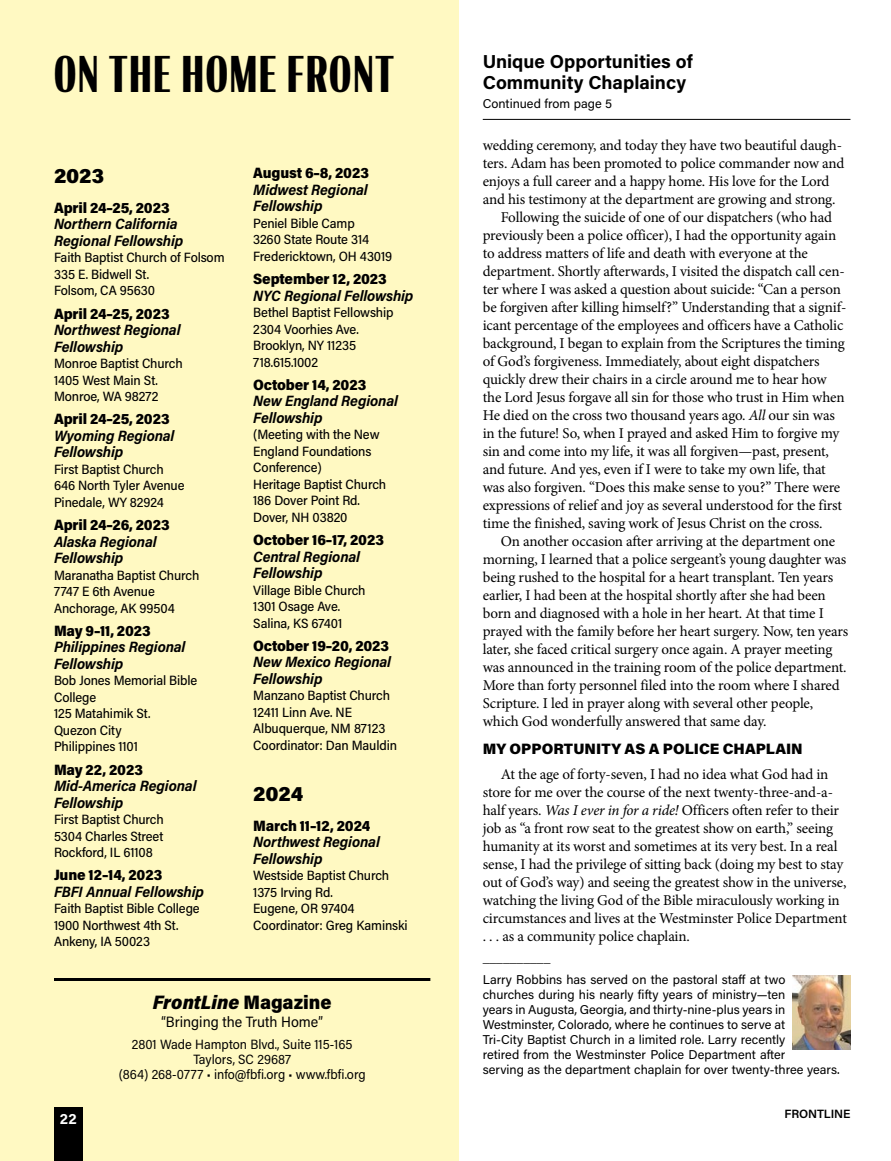
<style>
.page{position:relative;width:891px;height:1161px;background:#fff}
.page>*{position:absolute;margin:0;border:0;box-sizing:border-box;transform-origin:0 0}
.t1{font:700 48.9px "Condor Comp";letter-spacing:.04em;color:#000}
.t2{font:900 21px "Acumin Pro";color:#000}
.t3{font:italic 900 19.5px "Acumin Pro Semi Cond";color:#000}
.t4{font:700 18.75px/21px "Acumin Pro";color:#000}
.t5{font:15px/18px "Minion Pro";letter-spacing:-.01em;color:#000}
.t6{font:italic 700 15px/16.5px "Acumin Pro Semi Cond";letter-spacing:-.01em;color:#000}
.t7{font:900 15px "Acumin Pro Semi Cond";letter-spacing:-.005em;color:#000}
.t8{font:900 15px "Acumin Pro";color:#000}
.t9{font:15px "Acumin Pro Semi Cond";color:#000}
.t10{font:700 15px "Acumin Pro";color:#fff}
.t11{font:500 13.5px/16.5px "Acumin Pro Semi Cond";letter-spacing:-.01em;color:#000}
.t12{font:13.5px/15px "Acumin Pro Semi Cond";color:#000;text-align:center}
.t13{font:12.75px/15px "Acumin Pro";color:#000}
.t14{font:600 12px "Acumin Pro";letter-spacing:-.005em;color:#000}
.s1{font-style:normal}
.s2{font-style:italic}
</style>
<div class="page">
<div style="left:0;top:0;width:459px;height:1161px;background:#fff9c2"></div>
<div style="left:54px;top:1107px;width:29px;height:54px;background:#000"></div>
<hr style="left:54px;top:978px;width:376px;height:3px;background:#000">
<hr style="left:483px;top:119px;width:367px;height:1px;background:#000">
<img style="left:792px;top:975px;width:58px;height:74px">
<h1 class="t1" style="left:54px;top:44px;width:341px">ON THE HOME FRONT</h1>
<h2 class="t2" style="left:54px;top:161px;width:52px">2023</h2>
<p class="t7" style="left:54px;top:197px;width:117px">April 24–25, 2023</p>
<p class="t6" style="left:54px;top:215px;width:131px">Northern California<br>Regional Fellowship</p>
<p class="t11" style="left:54px;top:249px;width:172px">Faith Baptist Church of Folsom<br>335 E. Bidwell St.<br>Folsom, CA 95630</p>
<p class="t7" style="left:54px;top:303px;width:117px">April 24–25, 2023</p>
<p class="t6" style="left:54px;top:321px;width:128px">Northwest Regional<br>Fellowship</p>
<p class="t11" style="left:54px;top:355px;width:130px">Monroe Baptist Church<br>1405 West Main St.<br>Monroe, WA 98272</p>
<p class="t7" style="left:54px;top:409px;width:117px">April 24–25, 2023</p>
<p class="t6" style="left:54px;top:427px;width:122px">Wyoming Regional<br>Fellowship</p>
<p class="t11" style="left:54px;top:460px;width:132px">First Baptist Church<br>646 North Tyler Avenue<br>Pinedale, WY 82924</p>
<p class="t7" style="left:54px;top:514px;width:117px">April 24–26, 2023</p>
<p class="t6" style="left:54px;top:532px;width:104px">Alaska Regional<br>Fellowship</p>
<p class="t11" style="left:54px;top:566px;width:147px">Maranatha Baptist Church<br>7747 E 6th Avenue<br>Anchorage, AK 99504</p>
<p class="t7" style="left:54px;top:620px;width:98px">May 9–11, 2023</p>
<p class="t6" style="left:54px;top:638px;width:133px">Philippines Regional<br>Fellowship</p>
<p class="t11" style="left:54px;top:672px;width:145px">Bob Jones Memorial Bible<br>College<br>125 Matahimik St.<br>Quezon City<br>Philippines 1101</p>
<p class="t7" style="left:54px;top:759px;width:90px">May 22, 2023</p>
<p class="t6" style="left:54px;top:777px;width:144px">Mid-America Regional<br>Fellowship</p>
<p class="t11" style="left:54px;top:811px;width:111px;text-align:justify">First Baptist Church 5304 Charles Street Rockford, IL 61108</p>
<p class="t7" style="left:54px;top:865px;width:110px">June 12–14, 2023</p>
<p class="t6" style="left:54px;top:883px;width:152px">FBFI Annual Fellowship</p>
<p class="t11" style="left:54px;top:900px;width:147px">Faith Baptist Bible College<br>1900 Northwest 4th St.<br>Ankeny, IA 50023</p>
<p class="t7" style="left:253px;top:163px;width:117px">August 6–8, 2023</p>
<p class="t6" style="left:253px;top:181px;width:116px">Midwest Regional<br>Fellowship</p>
<p class="t11" style="left:253px;top:214px;width:141px">Peniel Bible Camp<br>3260 State Route 314<br>Fredericktown, OH 43019</p>
<p class="t7" style="left:253px;top:268px;width:135px">September 12, 2023</p>
<p class="t6" style="left:253px;top:286px;width:162px">NYC Regional Fellowship</p>
<p class="t11" style="left:253px;top:304px;width:142px">Bethel Baptist Fellowship<br>2304 Voorhies Ave.<br>Brooklyn, NY 11235<br>718.615.1002</p>
<p class="t7" style="left:253px;top:374px;width:114px">October 14, 2023</p>
<p class="t6" style="left:253px;top:392px;width:146px">New England Regional<br>Fellowship</p>
<p class="t11" style="left:253px;top:426px;width:135px">(Meeting with the New<br>England Foundations<br>Conference)<br>Heritage Baptist Church<br>186 Dover Point Rd.<br>Dover, NH 03820</p>
<p class="t7" style="left:253px;top:529px;width:132px">October 16–17, 2023</p>
<p class="t6" style="left:253px;top:547px;width:108px">Central Regional<br>Fellowship</p>
<p class="t11" style="left:253px;top:581px;width:114px">Village Bible Church<br>1301 Osage Ave.<br>Salina, KS 67401</p>
<p class="t7" style="left:253px;top:635px;width:137px">October 19–20, 2023</p>
<p class="t6" style="left:253px;top:653px;width:139px">New Mexico Regional<br>Fellowship</p>
<p class="t11" style="left:253px;top:687px;width:145px">Manzano Baptist Church<br>12411 Linn Ave. NE<br>Albuquerque, NM 87123<br>Coordinator: Dan Mauldin</p>
<h2 class="t2" style="left:253px;top:779px;width:52px">2024</h2>
<p class="t7" style="left:253px;top:815px;width:119px">March 11–12, 2024</p>
<p class="t6" style="left:253px;top:833px;width:128px">Northwest Regional<br>Fellowship</p>
<p class="t11" style="left:253px;top:867px;width:156px">Westside Baptist Church<br>1375 Irving Rd.<br>Eugene, OR 97404<br>Coordinator: Greg Kaminski</p>
<h3 class="t3" style="left:153px;top:988px;width:180px">FrontLine <span class="s1">Magazine</span></h3>
<p class="t9" style="left:162px;top:1012px;width:163px">“Bringing the Truth Home”</p>
<p class="t12" style="left:119px;top:1036px;width:248px">2801 Wade Hampton Blvd., Suite 115-165<br>Taylors, SC 29687<br>(864) 268-0777 • info@fbfi.org • www.fbfi.org</p>
<p class="t4" style="left:483px;top:50px;width:212px">Unique Opportunities of<br>Community Chaplaincy</p>
<p class="t13" style="left:483px;top:95px;width:131px">Continued from page 5</p>
<p class="t5" style="left:483px;top:136px;width:361px">wedding ceremony, and today they have two beautiful daugh-</p>
<p class="t5" style="left:483px;top:154px;width:363px">ters. Adam has been promoted to police commander now and</p>
<p class="t5" style="left:483px;top:172px;width:348px">enjoys a full career and a happy home. His love for the Lord</p>
<p class="t5" style="left:483px;top:190px;width:354px">and his testimony at the department are growing and strong.</p>
<p class="t5" style="left:501px;top:208px;width:333px">Following the suicide of one of our dispatchers (who had</p>
<p class="t5" style="left:483px;top:226px;width:355px">previously been a police officer), I had the opportunity again</p>
<p class="t5" style="left:483px;top:244px;width:327px">to address matters of life and death with everyone at the</p>
<p class="t5" style="left:483px;top:262px;width:364px">department. Shortly afterwards, I visited the dispatch call cen-</p>
<p class="t5" style="left:483px;top:280px;width:360px">ter where I was asked a question about suicide: “Can a person</p>
<p class="t5" style="left:483px;top:298px;width:365px">be forgiven after killing himself?” Understanding that a signif-</p>
<p class="t5" style="left:483px;top:316px;width:362px">icant percentage of the employees and officers have a Catholic</p>
<p class="t5" style="left:483px;top:334px;width:363px">background, I began to explain from the Scriptures the timing</p>
<p class="t5" style="left:483px;top:352px;width:338px">of God’s forgiveness. Immediately, about eight dispatchers</p>
<p class="t5" style="left:483px;top:370px;width:346px">quickly drew their chairs in a circle around me to hear how</p>
<p class="t5" style="left:483px;top:388px;width:363px">the Lord Jesus forgave all sin for those who trust in Him when</p>
<p class="t5" style="left:483px;top:406px;width:354px">He died on the cross two thousand years ago. <span class="s2">All</span> our sin was</p>
<p class="t5" style="left:483px;top:424px;width:358px">in the future! So, when I prayed and asked Him to forgive my</p>
<p class="t5" style="left:483px;top:442px;width:348px">sin and come into my life, it was all forgiven—past, present,</p>
<p class="t5" style="left:483px;top:460px;width:344px">and future. And yes, even if I were to take my own life, that</p>
<p class="t5" style="left:483px;top:478px;width:359px">was also forgiven. “Does this make sense to you?” There were</p>
<p class="t5" style="left:483px;top:496px;width:361px">expressions of relief and joy as several understood for the first</p>
<p class="t5" style="left:483px;top:514px;width:341px">time the finished, saving work of Jesus Christ on the cross.</p>
<p class="t5" style="left:501px;top:532px;width:336px">On another occasion after arriving at the department one</p>
<p class="t5" style="left:483px;top:550px;width:365px">morning, I learned that a police sergeant’s young daughter was</p>
<p class="t5" style="left:483px;top:568px;width:352px">being rushed to the hospital for a heart transplant. Ten years</p>
<p class="t5" style="left:483px;top:586px;width:345px">earlier, I had been at the hospital shortly after she had been</p>
<p class="t5" style="left:483px;top:604px;width:343px">born and diagnosed with a hole in her heart. At that time I</p>
<p class="t5" style="left:483px;top:622px;width:367px">prayed with the family before her heart surgery. Now, ten years</p>
<p class="t5" style="left:483px;top:640px;width:351px">later, she faced critical surgery once again. A prayer meeting</p>
<p class="t5" style="left:483px;top:658px;width:365px">was announced in the training room of the police department.</p>
<p class="t5" style="left:483px;top:676px;width:359px">More than forty personnel filed into the room where I shared</p>
<p class="t5" style="left:483px;top:694px;width:332px">Scripture. I led in prayer along with several other people,</p>
<p class="t5" style="left:483px;top:712px;width:285px">which God wonderfully answered that same day.</p>
<p class="t8" style="left:483px;top:738px;width:322px">MY OPPORTUNITY AS A POLICE CHAPLAIN</p>
<p class="t5" style="left:483px;top:765px;width:366px;text-indent:18px">At the age of forty-seven, I had no idea what God had in store for me over the course of the next twenty-three-and-a&shy;half years. <span class="s2">Was I ever in for a ride!</span> Officers often refer to their job as “a front row seat to the greatest show on earth,” seeing humanity at its worst and sometimes at its very best. In a real sense, I had the privilege of sitting back (doing my best to stay out of God’s way) and seeing the greatest show in the universe, watching the living God of the Bible miraculously working in circumstances and lives at the Westminster Police Department . . . as a community police chaplain.</p>
<p class="t13" style="left:483px;top:947px;width:304px;line-height:21.8px">__________<br>Larry Robbins has served on the pastoral staff at two</p>
<p class="t13" style="left:483px;top:987px;width:359px">churches during his nearly fifty years of ministry—ten<br>years in Augusta, Georgia, and thirty-nine-plus years in Westminster, Colorado, where he continues to serve at<br>Tri-City Baptist Church in a limited role. Larry recently<br>retired from the Westminster Police Department after<br>serving as the department chaplain for over twenty-three years.</p>
<p class="t10" style="left:60px;top:1108px;width:18px">22</p>
<p class="t14" style="left:784px;top:1106px;width:68px">FRONTLINE</p>
</div>
